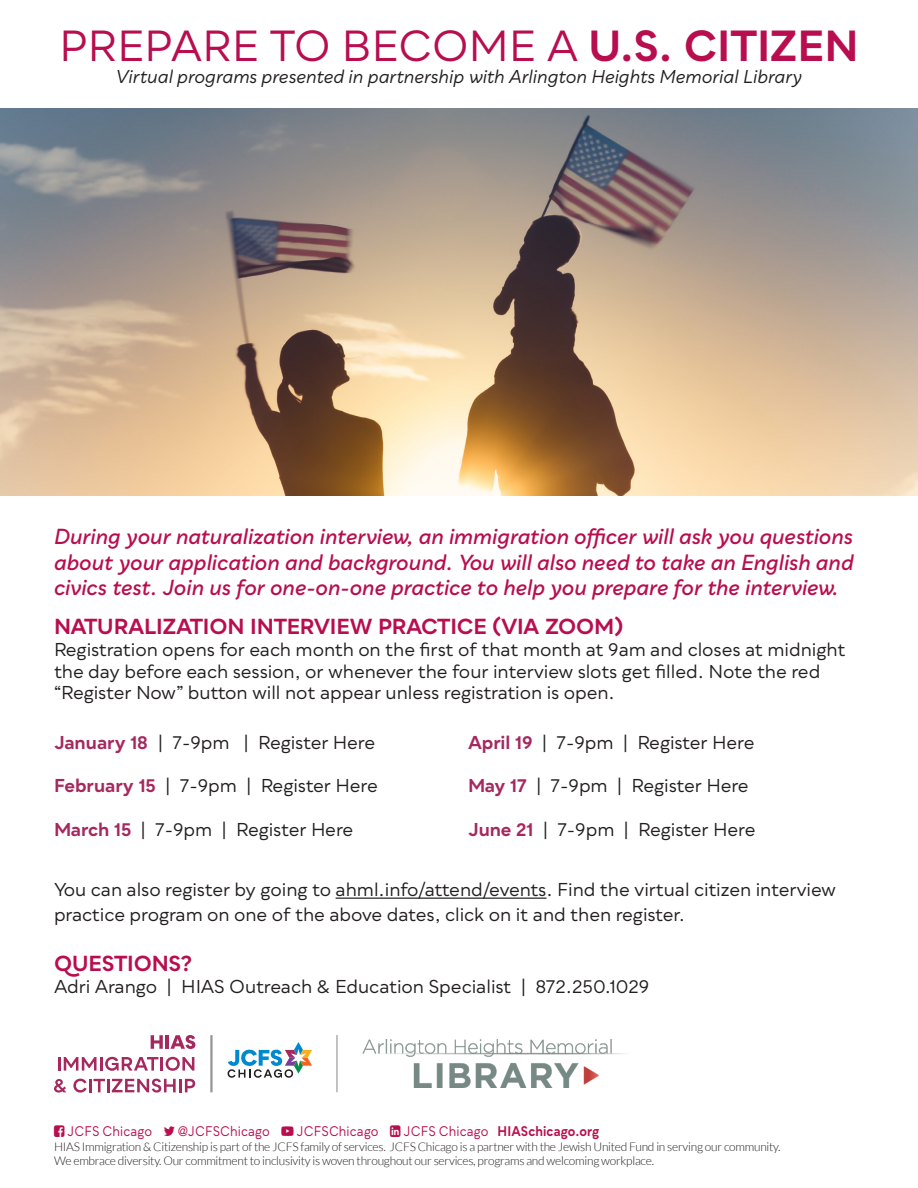
<style>
.page{position:relative;width:918px;height:1188px;background:#fff}
.page>*{position:absolute;margin:0;border:0;box-sizing:border-box;transform-origin:0 0}
.t1{font:42px "Qualion";letter-spacing:-.015em;color:#b80d4e}
.t2{font:italic 600 21px/25.2px "Qualion";letter-spacing:-.005em;color:#b80d4e;text-align:justify}
.t3{font:700 21px "Qualion";letter-spacing:-.015em;color:#b80d4e}
.t4{font:18px/21.6px "Qualion";letter-spacing:-.005em;color:#231f20}
.t5{font:italic 18px "Qualion";letter-spacing:-.005em;color:#231f20}
.t6{font:13.5px "Qualion";letter-spacing:.01em;color:#b80d4e;scale:.9 1}
.t7{font:700 13.5px "Qualion";letter-spacing:.01em;color:#b80d4e;scale:.9 1}
.t8{font:300 12px/14.4px "Lato";letter-spacing:-.02em;color:#231f20}
.s1{font-weight:700}
.s2{font-weight:700;color:#a5285f}
.s3{font-family:"Helvetica Neue LT Std";font-stretch:condensed}
.s4{font-weight:400}
</style>
<div class="page">
<svg style="left:151px;top:1035px;width:12px;height:14px"></svg>
<hr style="left:166px;top:1035px;width:3px;height:14px;background:#a5285f">
<svg style="left:170px;top:1035px;width:25px;height:14px"></svg>
<svg style="left:58px;top:1057px;width:39px;height:14px"></svg>
<hr style="left:100px;top:1057px;width:3px;height:14px;background:#a5285f">
<svg style="left:105px;top:1057px;width:53px;height:14px"></svg>
<hr style="left:160px;top:1057px;width:3px;height:14px;background:#a5285f">
<svg style="left:166px;top:1057px;width:28px;height:14px"></svg>
<svg style="left:54px;top:1079px;width:12px;height:14px"></svg>
<svg style="left:73px;top:1079px;width:122px;height:14px"></svg>
<hr style="left:210px;top:1035px;width:3px;height:57px;background:#939598">
<svg style="left:227px;top:1042px;width:85px;height:36px"></svg>
<img style="left:0;top:108px;width:918px;height:388px">
<img style="left:362px;top:1040px;width:263px;height:48px">
<hr style="left:336px;top:1035px;width:2px;height:57px;background:#939598">
<hr style="left:336px;top:898px;width:211px;height:1px;background:#231f20">
<p class="t1" style="left:59px;top:22px;width:801px">PREPARE TO BECOME A <span class="s1">U.S. CITIZEN</span></p>
<p class="t5" style="left:116px;top:66px;width:688px">Virtual programs presented in partnership with Arlington Heights Memorial Library</p>
<p class="t2" style="left:54px;top:525px;width:801px">During your naturalization interview, an immigration officer will ask you questions about your application and background. You will also need to take an English and civics test. Join us for one-on-one practice to help you prepare for the interview.</p>
<p class="t3" style="left:54px;top:615px;width:571px">NATURALIZATION INTERVIEW PRACTICE (VIA ZOOM)</p>
<p class="t4" style="left:54px;top:639px;width:793px">Registration opens for each month on the first of that month at 9am and closes at midnight the day before each session, or whenever the four interview slots get filled. Note the red “Register Now” button will not appear unless registration is open.</p>
<p class="t4" style="left:54px;top:732px;width:323px"><span class="s2">January 18</span> | 7-9pm | Register Here</p>
<p class="t4" style="left:54px;top:775px;width:325px"><span class="s2">February 15</span> | 7-9pm | Register Here</p>
<p class="t4" style="left:54px;top:819px;width:301px"><span class="s2">March 15</span> | 7-9pm | Register Here</p>
<p class="t4" style="left:468px;top:732px;width:288px"><span class="s2">April 19</span> | 7-9pm | Register Here</p>
<p class="t4" style="left:468px;top:775px;width:282px"><span class="s2">May 17</span> | 7-9pm | Register Here</p>
<p class="t4" style="left:468px;top:819px;width:289px"><span class="s2">June 21</span> | 7-9pm | Register Here</p>
<p class="t4" style="left:54px;top:877px;width:784px;line-height:25.2px">You can also register by going to ahml.info/attend/events. Find the virtual citizen interview practice program on one of the above dates, click on it and then register.</p>
<p class="t3" style="left:54px;top:952px;width:140px">QUESTIONS?</p>
<p class="t4" style="left:54px;top:976px;width:597px">Adri Arango | HIAS Outreach &amp; Education Specialist | 872.250.1029</p>
<p class="t6" style="left:67px;top:1124px;width:96px">JCFS Chicago</p>
<p class="t6" style="left:178px;top:1124px;width:103px"><span class="s3">@</span>JCFSChicago</p>
<p class="t6" style="left:297px;top:1124px;width:93px">JCFSChicago</p>
<p class="t7" style="left:404px;top:1124px;width:219px"><span class="s4">JCFS Chicago</span> HIASchicago.org</p>
<p class="t8" style="left:54px;top:1139px;width:728px">HIAS Immigration &amp; Citizenship is part of the JCFS family of services. JCFS Chicago is a partner with the Jewish United Fund in serving our community.<br>We embrace diversity. Our commitment to inclusivity is woven throughout our services, programs and welcoming workplace.</p>
</div>
